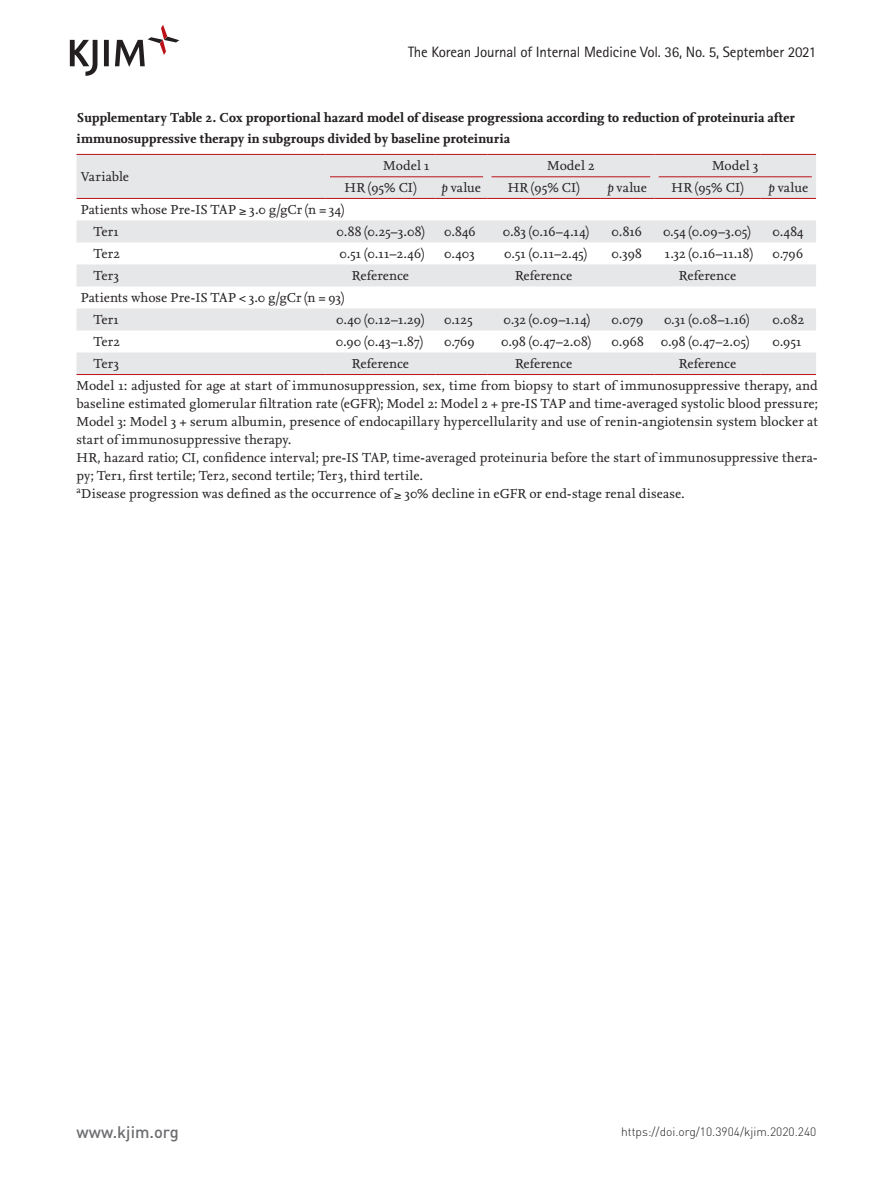
<style>
.page{position:relative;width:893px;height:1191px;background:#fff}
.page>*{position:absolute;margin:0;border:0;box-sizing:border-box;transform-origin:0 0}
.t1{font:500 16.5px "DIN Pro";color:#6c6d70}
.t2{font:15px "Rotis Sans Serif Std";letter-spacing:-.01em;color:#231f20}
.테이블{font:13.5px/18px "Nexus Serif";letter-spacing:.005em;color:#231f20;text-align:justify}
.테이블제목{font:700 13.5px/21px "Nexus Serif";color:#231f20}
.테이블_2단계{font:13.5px "Nexus Serif";letter-spacing:.005em;color:#231f20}
.테이블머리_경계선{font:13.5px "Nexus Serif";color:#231f20}
.t3{font:300 12px "DIN Pro";color:#231f20}
.s1{font-style:italic}
</style>
<div class="page">
<svg style="left:70px;top:25px;width:109px;height:51px"></svg>
<div style="left:77px;top:155px;width:739px;height:43px;background:#e6e7e9"></div>
<svg style="left:77px;top:220px;width:739px;height:154px;fill:#e6e7e9"></svg>
<hr style="left:77px;top:154px;width:249px;height:1px;background:#bb1018">
<hr style="left:326px;top:154px;width:109px;height:1px;background:#bb1018">
<hr style="left:435px;top:154px;width:52px;height:1px;background:#bb1018">
<hr style="left:487px;top:154px;width:113px;height:1px;background:#bb1018">
<hr style="left:600px;top:154px;width:54px;height:1px;background:#bb1018">
<hr style="left:654px;top:154px;width:107px;height:1px;background:#bb1018">
<hr style="left:761px;top:154px;width:55px;height:1px;background:#bb1018">
<hr style="left:77px;top:198px;width:249px;height:1px;background:#bb1018">
<hr style="left:326px;top:198px;width:109px;height:1px;background:#bb1018">
<hr style="left:435px;top:198px;width:52px;height:1px;background:#bb1018">
<hr style="left:487px;top:198px;width:113px;height:1px;background:#bb1018">
<hr style="left:600px;top:198px;width:54px;height:1px;background:#bb1018">
<hr style="left:654px;top:198px;width:107px;height:1px;background:#bb1018">
<hr style="left:761px;top:198px;width:55px;height:1px;background:#bb1018">
<hr style="left:77px;top:374px;width:249px;height:1px;background:#bb1018">
<hr style="left:326px;top:374px;width:109px;height:1px;background:#bb1018">
<hr style="left:435px;top:374px;width:52px;height:1px;background:#bb1018">
<hr style="left:487px;top:374px;width:113px;height:1px;background:#bb1018">
<hr style="left:600px;top:374px;width:54px;height:1px;background:#bb1018">
<hr style="left:654px;top:374px;width:107px;height:1px;background:#bb1018">
<hr style="left:761px;top:374px;width:55px;height:1px;background:#bb1018">
<hr style="left:330px;top:176px;width:153px;height:1px;background:#bb1018">
<hr style="left:492px;top:176px;width:158px;height:1px;background:#bb1018">
<hr style="left:659px;top:176px;width:153px;height:1px;background:#bb1018">
<p class="t2" style="left:408px;top:43px;width:410px">The Korean Journal of Internal Medicine Vol. 36, No. 5, September 2021</p>
<p class="테이블제목" style="left:77px;top:107px;width:720px">Supplementary Table 2. Cox proportional hazard model of disease progressiona according to reduction of proteinuria after immunosuppressive therapy in subgroups divided by baseline proteinuria</p>
<p class="테이블" style="left:81px;top:167px;width:50px">Variable</p>
<p class="테이블머리_경계선" style="left:383px;top:157px;width:48px">Model 1</p>
<p class="테이블머리_경계선" style="left:547px;top:157px;width:49px">Model 2</p>
<p class="테이블머리_경계선" style="left:712px;top:157px;width:48px">Model 3</p>
<p class="테이블" style="left:345px;top:178px;width:73px">HR (95% CI)</p>
<p class="테이블" style="left:441px;top:178px;width:41px"><span class="s1">p</span> value</p>
<p class="테이블" style="left:508px;top:178px;width:73px">HR (95% CI)</p>
<p class="테이블" style="left:607px;top:178px;width:41px"><span class="s1">p</span> value</p>
<p class="테이블" style="left:672px;top:178px;width:73px">HR (95% CI)</p>
<p class="테이블" style="left:769px;top:178px;width:41px"><span class="s1">p</span> value</p>
<p class="테이블" style="left:81px;top:200px;width:265px">Patients whose Pre-IS TAP ≥ 3.0 g/gCr (n = 34)</p>
<p class="테이블_2단계" style="left:94px;top:223px;width:27px">Ter1</p>
<p class="테이블" style="left:337px;top:222px;width:90px">0.88 (0.25–3.08)</p>
<p class="테이블" style="left:444px;top:222px;width:33px">0.846</p>
<p class="테이블" style="left:503px;top:222px;width:88px">0.83 (0.16–4.14)</p>
<p class="테이블" style="left:612px;top:222px;width:32px">0.816</p>
<p class="테이블" style="left:663px;top:222px;width:89px">0.54 (0.09–3.05)</p>
<p class="테이블" style="left:772px;top:222px;width:33px">0.484</p>
<p class="테이블_2단계" style="left:94px;top:245px;width:28px">Ter2</p>
<p class="테이블" style="left:340px;top:244px;width:86px">0.51 (0.11–2.46)</p>
<p class="테이블" style="left:444px;top:244px;width:32px">0.403</p>
<p class="테이블" style="left:504px;top:244px;width:84px">0.51 (0.11–2.45)</p>
<p class="테이블" style="left:612px;top:244px;width:32px">0.398</p>
<p class="테이블" style="left:665px;top:244px;width:89px">1.32 (0.16–11.18)</p>
<p class="테이블" style="left:772px;top:244px;width:32px">0.796</p>
<p class="테이블_2단계" style="left:94px;top:267px;width:27px">Ter3</p>
<p class="테이블" style="left:352px;top:266px;width:59px">Reference</p>
<p class="테이블" style="left:515px;top:266px;width:59px">Reference</p>
<p class="테이블" style="left:679px;top:266px;width:59px">Reference</p>
<p class="테이블" style="left:81px;top:288px;width:265px">Patients whose Pre-IS TAP &lt; 3.0 g/gCr (n = 93)</p>
<p class="테이블_2단계" style="left:94px;top:311px;width:27px">Ter1</p>
<p class="테이블" style="left:336px;top:310px;width:89px">0.40 (0.12–1.29)</p>
<p class="테이블" style="left:444px;top:310px;width:30px">0.125</p>
<p class="테이블" style="left:503px;top:310px;width:88px">0.32 (0.09–1.14)</p>
<p class="테이블" style="left:612px;top:310px;width:33px">0.079</p>
<p class="테이블" style="left:664px;top:310px;width:87px">0.31 (0.08–1.16)</p>
<p class="테이블" style="left:772px;top:310px;width:33px">0.082</p>
<p class="테이블_2단계" style="left:94px;top:333px;width:28px">Ter2</p>
<p class="테이블" style="left:336px;top:332px;width:89px">0.90 (0.43–1.87)</p>
<p class="테이블" style="left:444px;top:332px;width:32px">0.769</p>
<p class="테이블" style="left:501px;top:332px;width:91px">0.98 (0.47–2.08)</p>
<p class="테이블" style="left:612px;top:332px;width:34px">0.968</p>
<p class="테이블" style="left:661px;top:332px;width:90px">0.98 (0.47–2.05)</p>
<p class="테이블" style="left:772px;top:332px;width:31px">0.951</p>
<p class="테이블_2단계" style="left:94px;top:355px;width:27px">Ter3</p>
<p class="테이블" style="left:352px;top:354px;width:59px">Reference</p>
<p class="테이블" style="left:515px;top:354px;width:59px">Reference</p>
<p class="테이블" style="left:679px;top:354px;width:59px">Reference</p>
<p class="테이블" style="left:77px;top:377px;width:743px">Model 1: adjusted for age at start of immunosuppression, sex, time from biopsy to start of immunosuppressive therapy, and baseline estimated glomerular filtration rate (eGFR); Model 2: Model 2 + pre-IS TAP and time-averaged systolic blood pressure; Model 3: Model 3 + serum albumin, presence of endocapillary hypercellularity and use of renin-angiotensin system blocker at start of immunosuppressive therapy.</p>
<p class="테이블" style="left:77px;top:449px;width:743px">HR, hazard ratio; CI, confidence interval; pre-IS TAP, time-averaged proteinuria before the start of immunosuppressive thera&shy;py; Ter1, first tertile; Ter2, second tertile; Ter3, third tertile.</p>
<p class="테이블" style="left:77px;top:485px;width:609px"><sup>a</sup>Disease progression was defined as the occurrence of ≥ 30% decline in eGFR or end-stage renal disease.</p>
<p class="t1" style="left:77px;top:1120px;width:104px">www.kjim.org</p>
<p class="t3" style="left:621px;top:1123px;width:197px">https://doi.org/10.3904/kjim.2020.240</p>
</div>
